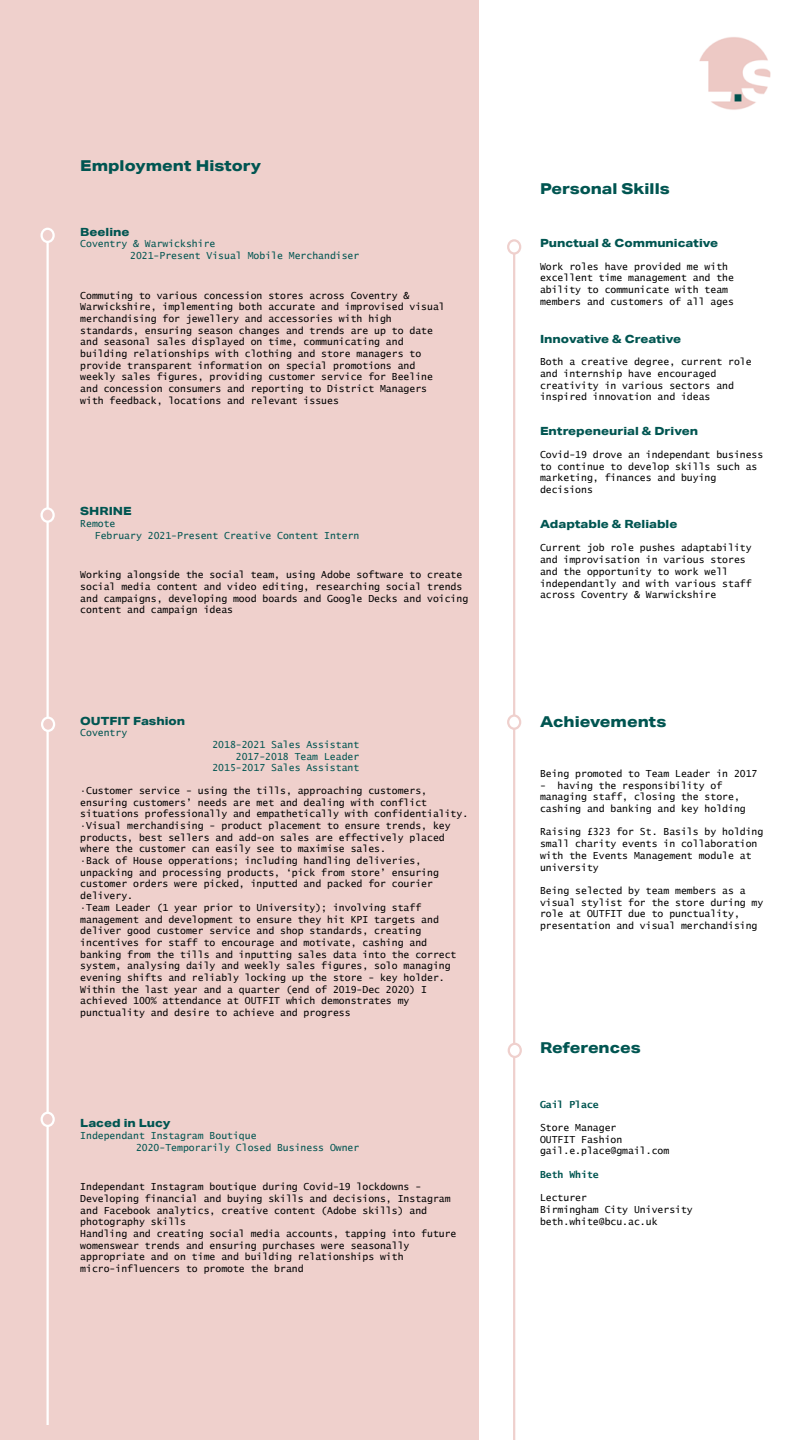
<style>
.page{position:relative;width:810px;height:1440px;background:#fff}
.page>*{position:absolute;margin:0;border:0;box-sizing:border-box;transform-origin:0 0}
.t1{font:800 15px "Aktiv Grotesk Ex";color:#005551}
.t2{font:800 11.25px "Aktiv Grotesk Ex";color:#005551}
.t3{font:9.75px/11.7px "Lucida Sans Typewriter";color:#000}
.t4{font:9.75px/11.7px "Lucida Sans Typewriter";color:#005551}
.t5{font:700 9.75px "Lucida Sans Typewriter";color:#005551}
</style>
<div class="page">
<div style="left:0;top:0;width:478px;height:1440px;background:#efd0cc"></div>
<img style="left:699px;top:37px;width:72px;height:73px">
<hr style="left:46px;top:237px;width:3px;height:1188px;background:#fff">
<div style="left:42px;top:229px;width:12px;height:13px;background:#efd0cd;border-radius:50%"></div>
<div style="left:40px;top:228px;width:15px;height:15px;border:2px solid #fff;border-radius:50%"></div>
<svg style="left:42px;top:509px;width:12px;height:13px"></svg>
<div style="left:40px;top:507px;width:15px;height:16px;border:2px solid #fff;border-radius:50%"></div>
<hr style="left:513px;top:249px;width:2px;height:1191px;background:#efd0cd">
<div style="left:508px;top:240px;width:12px;height:14px;background:#fff;border-radius:50%"></div>
<div style="left:507px;top:239px;width:14px;height:16px;border:2px solid #efd0cd;border-radius:50%"></div>
<div style="left:509px;top:1044px;width:12px;height:13px;background:#fff;border-radius:50%"></div>
<div style="left:508px;top:1043px;width:14px;height:15px;border:2px solid #efd0cd;border-radius:50%"></div>
<div style="left:508px;top:716px;width:12px;height:13px;background:#fff;border-radius:50%"></div>
<div style="left:507px;top:714px;width:14px;height:16px;border:2px solid #efd0cd;border-radius:50%"></div>
<div style="left:42px;top:718px;width:12px;height:13px;background:#efd0cd;border-radius:50%"></div>
<div style="left:41px;top:717px;width:14px;height:15px;border:2px solid #fff;border-radius:50%"></div>
<div style="left:42px;top:1113px;width:12px;height:13px;background:#efd0cd;border-radius:50%"></div>
<div style="left:41px;top:1112px;width:14px;height:15px;border:2px solid #fff;border-radius:50%"></div>
<h1 class="t1" style="left:80px;top:156px;width:182px">Employment History</h1>
<p class="t2" style="left:80px;top:225px;width:51px">Beeline</p>
<p class="t4" style="left:130px;top:238px;width:231px;text-indent:-50px">Coventry &amp; Warwickshire<br>2021-Present Visual Mobile Merchandiser</p>
<p class="t3" style="left:80px;top:289px;width:366px">Commuting to various concession stores across Coventry &amp; Warwickshire, implementing both accurate and improvised visual merchandising for jewellery and accessories with high standards, ensuring season changes and trends are up to date and seasonal sales displayed on time, communicating and building relationships with clothing and store managers to provide transparent information on special promotions and weekly sales figures, providing customer service for Beeline and concession consumers and reporting to District Managers with feedback, locations and relevant issues</p>
<p class="t2" style="left:80px;top:504px;width:53px">SHRINE</p>
<p class="t4" style="left:95px;top:518px;width:266px;text-indent:-15px">Remote<br>February 2021-Present Creative Content Intern</p>
<p class="t3" style="left:80px;top:569px;width:390px">Working alongside the social team, using Adobe software to create social media content and video editing, researching social trends and campaigns, developing mood boards and Google Decks and voicing content and campaign ideas</p>
<p class="t2" style="left:80px;top:713px;width:106px">OUTFIT Fashion</p>
<p class="t4" style="left:80px;top:727px;width:49px">Coventry</p>
<p class="t4" style="left:212px;top:739px;width:148px;text-align:right">2018-2021 Sales Assistant<br>2017-2018 Team Leader<br>2015-2017 Sales Assistant</p>
<p class="t3" style="left:80px;top:785px;width:390px">•Customer service - using the tills, approaching customers, ensuring customers’ needs are met and dealing with conflict situations professionally and empathetically with confidentiality.</p>
<p class="t3" style="left:80px;top:820px;width:372px">•Visual merchandising - product placement to ensure trends, key products, best sellers and add-on sales are effectively placed where the customer can easily see to maximise sales.</p>
<p class="t3" style="left:80px;top:855px;width:360px">•Back of House opperations; including handling deliveries, unpacking and processing products, ‘pick from store’ ensuring customer orders were picked, inputted and packed for courier delivery.</p>
<p class="t3" style="left:80px;top:902px;width:378px">•Team Leader (1 year prior to University); involving staff management and development to ensure they hit KPI targets and deliver good customer service and shop standards, creating incentives for staff to encourage and motivate, cashing and banking from the tills and inputting sales data into the correct system, analysing daily and weekly sales figures, solo managing evening shifts and reliably locking up the store - key holder.<br>Within the last year and a quarter (end of 2019-Dec 2020) I achieved 100% attendance at OUTFIT which demonstrates my punctuality and desire to achieve and progress</p>
<p class="t2" style="left:80px;top:1116px;width:92px">Laced in Lucy</p>
<p class="t4" style="left:136px;top:1130px;width:225px;text-indent:-56px">Independant Instagram Boutique<br>2020-Temporarily Closed Business Owner</p>
<p class="t3" style="left:80px;top:1181px;width:378px">Independant Instagram boutique during Covid-19 lockdowns - Developing financial and buying skills and decisions, Instagram and Facebook analytics, creative content (Adobe skills) and photography skills<br>Handling and creating social media accounts, tapping into future womenswear trends and ensuring purchases were seasonally appropriate and on time and building relationships with micro-influencers to promote the brand</p>
<h1 class="t1" style="left:540px;top:179px;width:131px">Personal Skills</h1>
<p class="t2" style="left:540px;top:236px;width:180px">Punctual &amp; Communicative</p>
<p class="t3" style="left:540px;top:260px;width:196px">Work roles have provided me with excellent time management and the ability to communicate with team members and customers of all ages</p>
<p class="t2" style="left:540px;top:332px;width:143px">Innovative &amp; Creative</p>
<p class="t3" style="left:540px;top:356px;width:213px">Both a creative degree, current role and internship have encouraged creativity in various sectors and inspired innovation and ideas</p>
<p class="t2" style="left:540px;top:424px;width:160px">Entrepeneurial &amp; Driven</p>
<p class="t3" style="left:540px;top:449px;width:225px">Covid-19 drove an independant business to continue to develop skills such as marketing, finances and buying decisions</p>
<p class="t2" style="left:540px;top:517px;width:139px">Adaptable &amp; Reliable</p>
<p class="t3" style="left:540px;top:542px;width:213px">Current job role pushes adaptability and improvisation in various stores and the opportunity to work well independantly and with various staff across Coventry &amp; Warwickshire</p>
<h1 class="t1" style="left:540px;top:712px;width:128px">Achievements</h1>
<p class="t3" style="left:540px;top:768px;width:219px">Being promoted to Team Leader in 2017</p>
<p class="t3" style="left:540px;top:779px;width:207px">- having the responsibility of managing staff, closing the store, cashing and banking and key holding</p>
<p class="t3" style="left:540px;top:826px;width:225px">Raising £323 for St. Basils by holding small charity events in collaboration with the Events Management module at university</p>
<p class="t3" style="left:540px;top:885px;width:225px">Being selected by team members as a visual stylist for the store during my role at OUTFIT due to punctuality, presentation and visual merchandising</p>
<h1 class="t1" style="left:540px;top:1039px;width:102px">References</h1>
<p class="t5" style="left:540px;top:1099px;width:60px">Gail Place</p>
<p class="t3" style="left:540px;top:1122px;width:131px">Store Manager<br>OUTFIT Fashion gail.e.place@gmail.com</p>
<p class="t5" style="left:540px;top:1169px;width:60px">Beth White</p>
<p class="t3" style="left:540px;top:1192px;width:154px">Lecturer<br>Birmingham City University beth.white@bcu.ac.uk</p>
</div>
